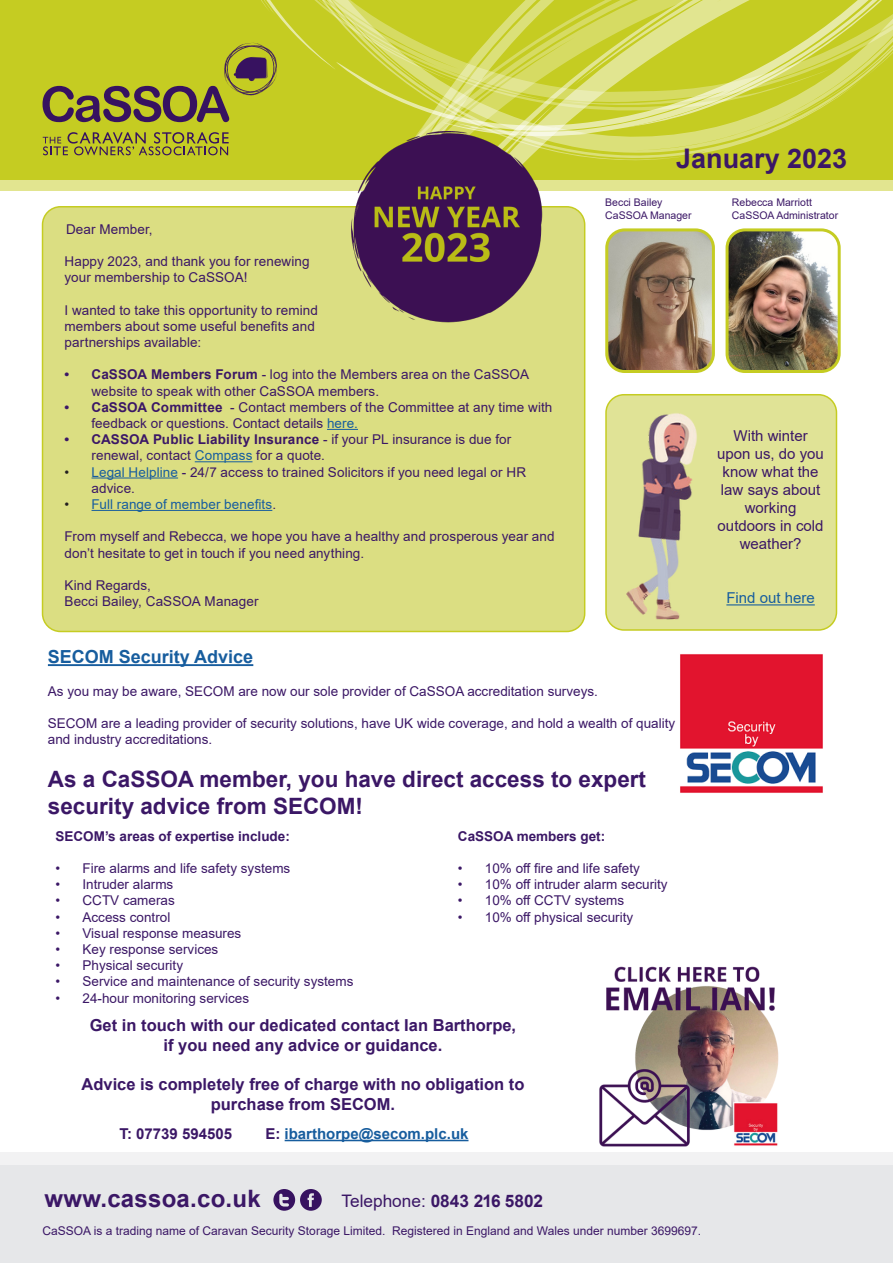
<style>
.page{position:relative;width:893px;height:1263px;background:#fff}
.page>*{position:absolute;margin:0;border:0;box-sizing:border-box;transform-origin:0 0}
.t1{font:700 27px "Arial";color:#3b1766}
.t2{font:700 24px "Arial";letter-spacing:.01em;color:#3b1766}
.t3{font:700 22.5px/27px "Arial";color:#3b1766}
.t4{font:700 18px "Arial";color:#175d9e}
.t5{font:700 17.25px "Arial";color:#3b1766}
.t6{font:700 16.5px/19.8px "Arial";color:#3b1766;text-align:center}
.t7{font:15px/18px "Arial";color:#3b1766;text-align:center}
.t8{font:700 15px "Arial";color:#175d9e}
.t9{font:700 15px "Arial";color:#3b1766}
.t10{font:15px "Arial";color:#175d9e}
.t11{font:13.5px/16.2px "Arial";color:#3b1766}
.t12{font:700 13.5px "Arial";color:#3b1766}
.t13{font:13.5px "Arial";letter-spacing:.005em;color:#175d9e}
.t14{font:12px "Arial";color:#3b1766}
.t15{font:10.5px "Arial";color:#3b1766}
.s1{font-weight:700}
.s2{color:#175d9e}
.s3{color:#231f20}
.s4{color:#3b1766}
.s5{font-weight:400}
</style>
<div class="page">
<div style="left:0;top:179px;width:893px;height:12px;background:#e2e590"></div>
<div style="left:0;top:0;width:893px;height:180px;background:#c5cc22"></div>
<svg style="left:43px;top:0;width:850px;height:161px"></svg>
<div style="left:0;top:1152px;width:893px;height:111px;background:#e6e7e9"></div>
<div style="left:273px;top:1189px;width:22px;height:22px;background:#371260;border-radius:50%"></div>
<svg style="left:279px;top:1194px;width:10px;height:12px"></svg>
<div style="left:300px;top:1189px;width:22px;height:22px;background:#371260;border-radius:50%"></div>
<svg style="left:308px;top:1193px;width:6px;height:14px"></svg>
<div style="left:0;top:1152px;width:893px;height:13px;background:#f2f2f3"></div>
<img style="left:727px;top:232px;width:110px;height:137px">
<div style="left:726px;top:228px;width:115px;height:145px;border:3px solid #c5cc22;border-radius:18px"></div>
<img style="left:609px;top:232px;width:102px;height:137px">
<div style="left:605px;top:228px;width:110px;height:145px;border:3px solid #c5cc22;border-radius:18px"></div>
<div style="left:43px;top:207px;width:542px;height:424px;background:#dbde82;border-radius:18px"></div>
<hr style="left:327px;top:429px;width:31px;height:1px;background:#175d9e">
<hr style="left:195px;top:461px;width:58px;height:1px;background:#175d9e">
<hr style="left:92px;top:477px;width:86px;height:1px;background:#175d9e">
<hr style="left:92px;top:510px;width:180px;height:1px;background:#175d9e">
<div style="left:42px;top:206px;width:543px;height:426px;border:2px solid #c5cc22;border-radius:18px"></div>
<div style="left:606px;top:395px;width:230px;height:235px;background:#e0e396;border-radius:18px"></div>
<hr style="left:726px;top:604px;width:89px;height:1px;background:#175d9e">
<div style="left:605px;top:394px;width:232px;height:237px;border:2px solid #c5cc22;border-radius:18px"></div>
<img style="left:626px;top:413px;width:71px;height:207px">
<img style="left:340px;top:120px;width:212px;height:203px">
<hr style="left:48px;top:664px;width:205px;height:2px;background:#175d9e">
<img style="left:599px;top:966px;width:180px;height:181px">
<hr style="left:285px;top:1140px;width:183px;height:1px;background:#175d9e">
<img style="left:680px;top:654px;width:143px;height:139px">
<p class="t1" style="left:676px;top:139px;width:173px">January 2023</p>
<p class="t11" style="left:66px;top:221px;width:88px">Dear Member,</p>
<p class="t11" style="left:65px;top:253px;width:247px">Happy 2023, and thank you for renewing your membership to CaSSOA!</p>
<p class="t11" style="left:65px;top:302px;width:255px">I wanted to take this opportunity to remind members about some useful benefits and partnerships available:</p>
<p class="t11" style="left:92px;top:366px;width:439px;text-indent:-27px"><span class="s1">• CaSSOA Members Forum</span> - log into the Members area on the CaSSOA website to speak with other CaSSOA members.</p>
<p class="t11" style="left:92px;top:399px;width:462px;text-indent:-27px"><span class="s1">• CaSSOA Committee</span> - Contact members of the Committee at any time with feedback or questions. Contact details <span class="s2">here.</span></p>
<p class="t11" style="left:92px;top:431px;width:421px;text-indent:-27px"><span class="s1">• CASSOA Public Liability Insurance</span> - if your PL insurance is due for renewal, contact <span class="s2">Compass</span> for a quote.</p>
<p class="t11" style="left:92px;top:464px;width:436px;text-indent:-27px"><span class="s3">•</span> <span class="s2">Legal Helpline</span> - 24/7 access to trained Solicitors if you need legal or HR advice.</p>
<p class="t13" style="left:65px;top:495px;width:213px"><span class="s3">•</span> Full range of member benefits<span class="s4">.</span></p>
<p class="t11" style="left:65px;top:528px;width:492px">From myself and Rebecca, we hope you have a healthy and prosperous year and don’t hesitate to get in touch if you need anything.</p>
<p class="t11" style="left:65px;top:577px;width:88px">Kind Regards,</p>
<p class="t11" style="left:65px;top:593px;width:196px">Becci Bailey, CaSSOA Manager</p>
<p class="t15" style="left:605px;top:196px;width:59px">Becci Bailey</p>
<p class="t15" style="left:605px;top:208px;width:88px">CaSSOA Manager</p>
<p class="t4" style="left:48px;top:644px;width:207px">SECOM Security Advice</p>
<p class="t11" style="left:48px;top:683px;width:551px">As you may be aware, SECOM are now our sole provider of CaSSOA accreditation surveys.</p>
<p class="t11" style="left:48px;top:715px;width:629px">SECOM are a leading provider of security solutions, have UK wide coverage, and hold a wealth of quality and industry accreditations.</p>
<p class="t3" style="left:48px;top:766px;width:600px">As a CaSSOA member, you have direct access to expert security advice from SECOM!</p>
<p class="t12" style="left:56px;top:826px;width:236px">SECOM’s areas of expertise include:</p>
<p class="t11" style="left:56px;top:860px;width:236px">• Fire alarms and life safety systems</p>
<p class="t11" style="left:56px;top:876px;width:119px">• Intruder alarms</p>
<p class="t11" style="left:56px;top:892px;width:121px">• CCTV cameras</p>
<p class="t11" style="left:56px;top:909px;width:116px">• Access control</p>
<p class="t11" style="left:56px;top:925px;width:187px">• Visual response measures</p>
<p class="t11" style="left:56px;top:941px;width:164px">• Key response services</p>
<p class="t11" style="left:56px;top:957px;width:129px">• Physical security</p>
<p class="t11" style="left:56px;top:973px;width:299px">• Service and maintenance of security systems</p>
<p class="t11" style="left:56px;top:990px;width:195px">• 24-hour monitoring services</p>
<p class="t12" style="left:458px;top:826px;width:149px">CaSSOA members get:</p>
<p class="t11" style="left:458px;top:860px;width:184px">• 10% off fire and life safety</p>
<p class="t11" style="left:458px;top:876px;width:211px">• 10% off intruder alarm security</p>
<p class="t11" style="left:458px;top:892px;width:168px">• 10% off CCTV systems</p>
<p class="t11" style="left:458px;top:909px;width:177px">• 10% off physical security</p>
<p class="t6" style="left:90px;top:1015px;width:428px">Get in touch with our dedicated contact Ian Barthorpe,</p>
<p class="t6" style="left:164px;top:1035px;width:280px">if you need any advice or guidance.</p>
<p class="t6" style="left:82px;top:1075px;width:444px">Advice is completely free of charge with no obligation to purchase from SECOM.</p>
<p class="t9" style="left:120px;top:1123px;width:114px">T: 07739 594505</p>
<p class="t8" style="left:265px;top:1123px;width:205px"><span class="s4">E:</span> ibarthorpe@secom.plc.uk</p>
<p class="t15" style="left:732px;top:196px;width:81px">Rebecca Marriott</p>
<p class="t15" style="left:732px;top:208px;width:108px">CaSSOA Administrator</p>
<p class="t7" style="left:717px;top:427px;width:108px">With winter upon us, do you know what the law says about working</p>
<p class="t7" style="left:718px;top:517px;width:107px">outdoors in cold weather?</p>
<p class="t10" style="left:726px;top:588px;width:90px">Find out here</p>
<p class="t2" style="left:45px;top:1181px;width:218px">www.cassoa.co.uk</p>
<p class="t5" style="left:341px;top:1188px;width:203px"><span class="s5">Telephone:</span> 0843 216 5802</p>
<p class="t14" style="left:43px;top:1223px;width:660px">CaSSOA is a trading name of Caravan Security Storage Limited. Registered in England and Wales under number 3699697.</p>
</div>
